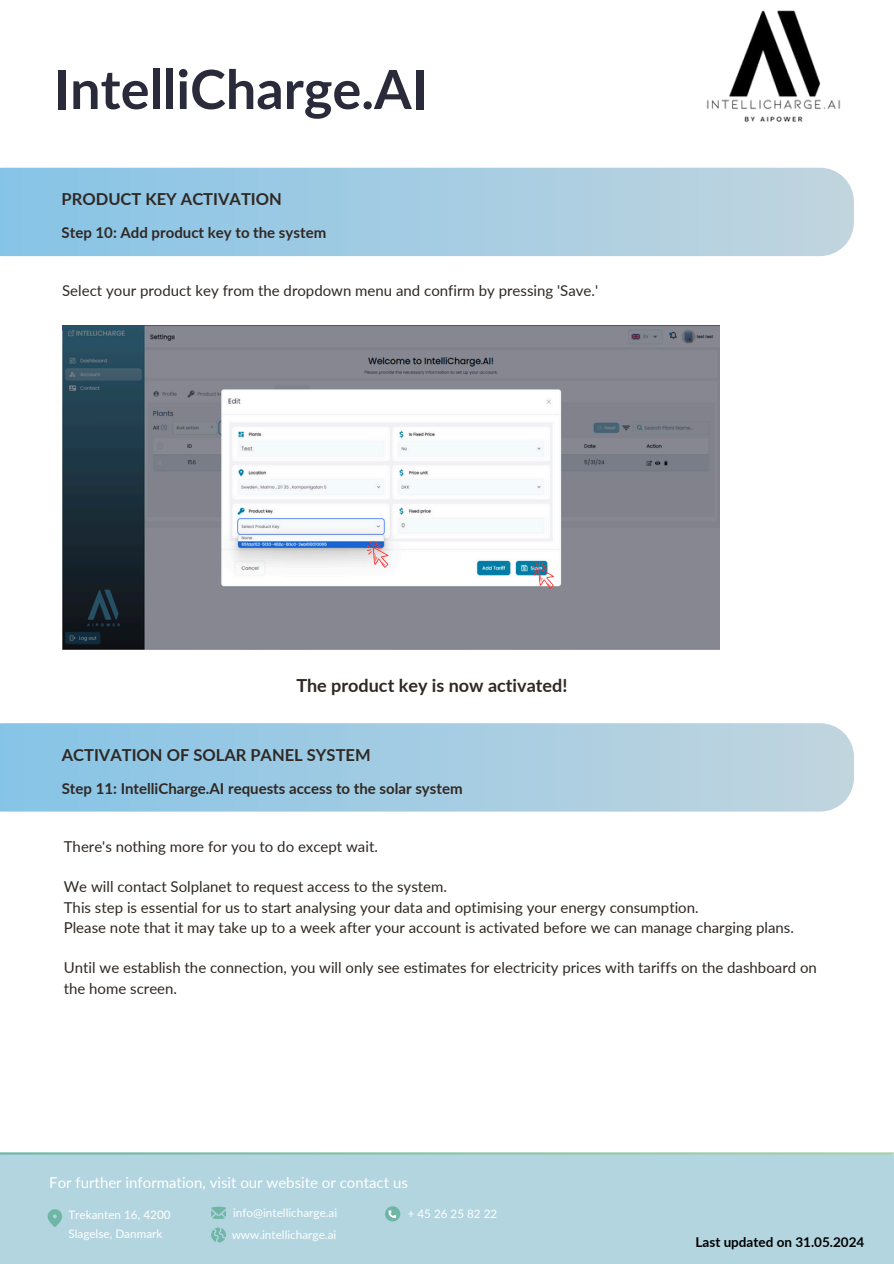
<style>
.page{position:relative;width:894px;height:1264px;background:#fff}
.page>*{position:absolute;margin:0;border:0;box-sizing:border-box;transform-origin:0 0}
.t1{font:700 54px "Lato";color:#292b3b}
.t2{font:700 18px "Lato";color:#302823}
.t3{font:700 16.5px "Lato";color:#302823}
.t4{font:15px/20.2px "Lato";color:#302823}
.t5{font:700 15px "Lato";color:#302823}
.t6{font:15px "Lato";color:#fff}
.t7{font:700 13.5px "Lato";color:#000}
.t8{font:11.7px "Lato";color:#fff}
</style>
<div class="page">
<img style="left:706px;top:10px;width:135px;height:112px">
<svg style="left:0;top:168px;width:853px;height:88px;background:#a4cce2"></svg>
<div style="left:0;top:1154px;width:893px;height:109px;background:#b3d5e0"></div>
<svg style="left:48px;top:1209px;width:14px;height:18px"></svg>
<svg style="left:211px;top:1206px;width:15px;height:12px"></svg>
<div style="left:385px;top:1206px;width:15px;height:15px;background:#6fb6a7;border-radius:50%"></div>
<svg style="left:388px;top:1210px;width:8px;height:7px"></svg>
<svg style="left:211px;top:1227px;width:15px;height:15px"></svg>
<svg style="left:0;top:723px;width:853px;height:88px;background:#a4cce2"></svg>
<img style="left:62px;top:325px;width:657px;height:324px">
<svg style="left:532px;top:561px;width:22px;height:27px"></svg>
<svg style="left:366px;top:540px;width:22px;height:27px"></svg>
<p class="t1" style="left:54px;top:56px;width:375px">IntelliCharge.AI</p>
<h1 class="t3" style="left:62px;top:189px;width:222px">PRODUCT KEY ACTIVATION</h1>
<h4 class="t5" style="left:62px;top:223px;width:266px">Step 10: Add product key to the system</h4>
<p class="t4" style="left:62px;top:280px;width:537px">Select your product key from the dropdown menu and confirm by pressing 'Save.'</p>
<h5 class="t2" style="left:296px;top:674px;width:272px">The product key is now activated!</h5>
<h2 class="t3" style="left:62px;top:744px;width:310px">ACTIVATION OF SOLAR PANEL SYSTEM</h2>
<h5 class="t5" style="left:62px;top:779px;width:402px">Step 11: IntelliCharge.AI requests access to the solar system</h5>
<p class="t4" style="left:64px;top:835px;width:315px">There's nothing more for you to do except wait.</p>
<p class="t4" style="left:64px;top:876px;width:731px">We will contact Solplanet to request access to the system.<br>This step is essential for us to start analysing your data and optimising your energy consumption.<br>Please note that it may take up to a week after your account is activated before we can manage charging plans.</p>
<p class="t4" style="left:64px;top:957px;width:754px">Until we establish the connection, you will only see estimates for electricity prices with tariffs on the dashboard on the home screen.</p>
<h5 class="t6" style="left:49px;top:1173px;width:360px">For further information, visit our website or contact us</h5>
<h2 class="t8" style="left:68px;top:1207px;width:104px">Trekanten 16, 4200</h2>
<h5 class="t8" style="left:68px;top:1226px;width:96px">Slagelse, Danmark</h5>
<h5 class="t8" style="left:233px;top:1205px;width:106px">info@intellicharge.ai</h5>
<h4 class="t8" style="left:232px;top:1227px;width:106px">www.intellicharge.ai</h4>
<h3 class="t8" style="left:407px;top:1206px;width:91px">+ 45 26 25 82 22</h3>
<p class="t7" style="left:695px;top:1233px;width:170px">Last updated on 31.05.2024</p>
</div>
